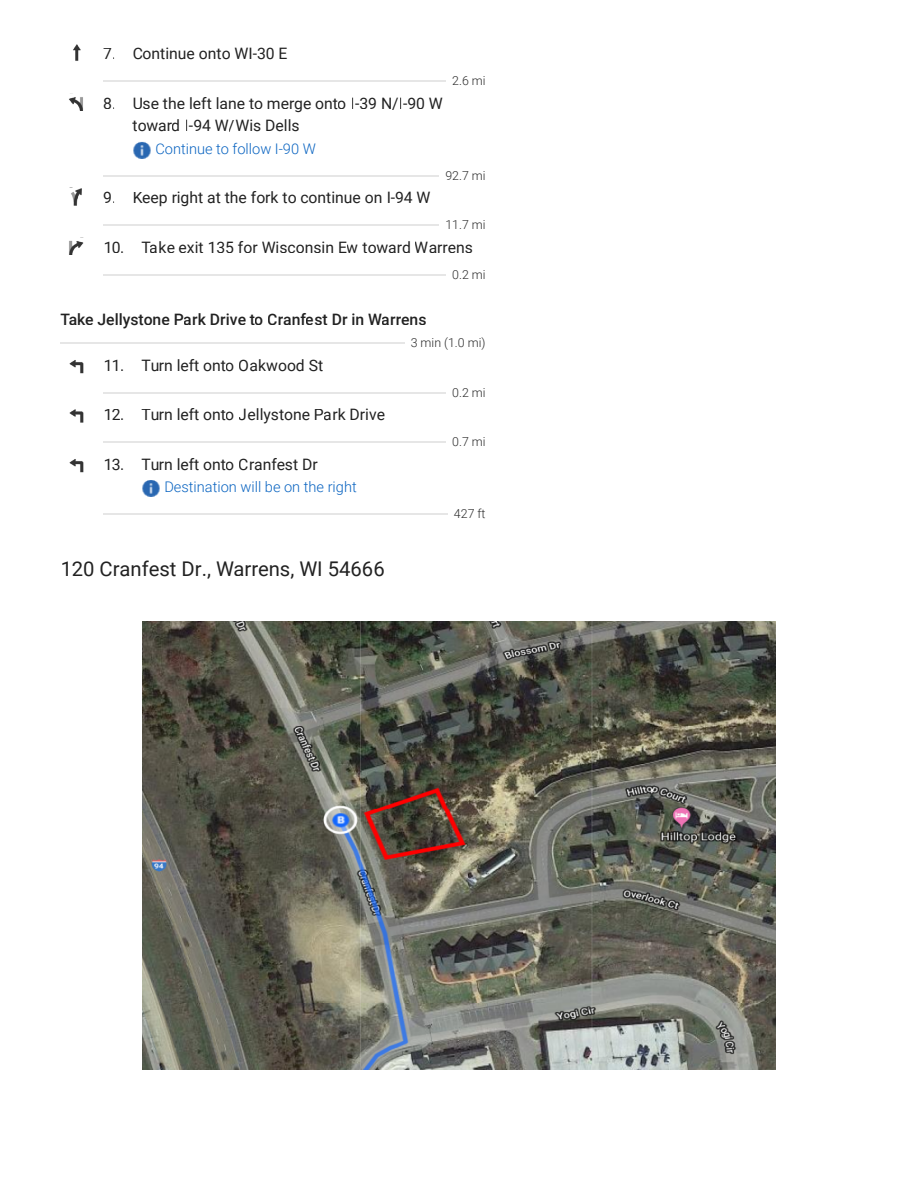
<style>
.page{position:relative;width:918px;height:1188px;background:#fff}
.page>*{position:absolute;margin:0;border:0;box-sizing:border-box;transform-origin:0 0}
.t1{font:20.25px "Roboto";color:#000}
.t2{font:15.75px/22.5px "Roboto";color:#000}
.t3{font:500 15.75px "Roboto";color:#000}
.t4{font:300 14.7px "Roboto";color:#0a64c1}
.t5{font:300 12.3px "Roboto";color:#2c2c2c}
</style>
<div class="page">
<img style="left:73px;top:44px;width:8px;height:17px">
<img style="left:69px;top:93px;width:14px;height:18px">
<img style="left:133px;top:141px;width:18px;height:17px">
<img style="left:71px;top:188px;width:11px;height:18px">
<img style="left:69px;top:237px;width:15px;height:18px">
<img style="left:69px;top:360px;width:15px;height:13px">
<img style="left:69px;top:409px;width:15px;height:14px">
<img style="left:69px;top:459px;width:15px;height:13px">
<img style="left:142px;top:480px;width:18px;height:17px">
<hr style="left:103px;top:81px;width:356px;height:1px;background:#e6e6e6">
<div style="left:446px;top:74px;width:40px;height:14px;background:#fff"></div>
<hr style="left:103px;top:175px;width:356px;height:1px;background:#e6e6e6">
<div style="left:440px;top:168px;width:46px;height:15px;background:#fff"></div>
<hr style="left:103px;top:225px;width:356px;height:1px;background:#e6e6e6">
<div style="left:440px;top:218px;width:46px;height:14px;background:#fff"></div>
<hr style="left:103px;top:274px;width:356px;height:1px;background:#e6e6e6">
<div style="left:446px;top:267px;width:40px;height:15px;background:#fff"></div>
<hr style="left:60px;top:343px;width:394px;height:1px;background:#e6e6e6">
<div style="left:405px;top:336px;width:81px;height:15px;background:#fff"></div>
<hr style="left:103px;top:392px;width:356px;height:1px;background:#e6e6e6">
<div style="left:446px;top:386px;width:40px;height:14px;background:#fff"></div>
<hr style="left:103px;top:442px;width:356px;height:1px;background:#e6e6e6">
<div style="left:446px;top:435px;width:40px;height:15px;background:#fff"></div>
<hr style="left:103px;top:514px;width:356px;height:1px;background:#e6e6e6">
<div style="left:448px;top:507px;width:38px;height:15px;background:#fff"></div>
<img style="left:142px;top:621px;width:633px;height:449px">
<p class="t2" style="left:103px;top:42px;width:186px">7. Continue onto WI-30 E</p>
<p class="t2" style="left:132px;top:91px;width:312px;text-indent:-29px">8. Use the left lane to merge onto I-39 N/I-90 W toward I-94 W/Wis Dells</p>
<p class="t4" style="left:155px;top:138px;width:162px">Continue to follow I-90 W</p>
<p class="t2" style="left:103px;top:186px;width:329px">9. Keep right at the fork to continue on I-94 W</p>
<p class="t2" style="left:103px;top:235px;width:371px">10. Take exit 135 for Wisconsin Ew toward Warrens</p>
<p class="t5" style="left:452px;top:72px;width:35px">2.6 mi</p>
<p class="t5" style="left:445px;top:167px;width:42px">92.7 mi</p>
<p class="t5" style="left:445px;top:216px;width:42px">11.7 mi</p>
<p class="t5" style="left:452px;top:266px;width:35px">0.2 mi</p>
<p class="t3" style="left:60px;top:308px;width:368px">Take Jellystone Park Drive to Cranfest Dr in Warrens</p>
<p class="t2" style="left:103px;top:353px;width:222px">11. Turn left onto Oakwood St</p>
<p class="t2" style="left:103px;top:403px;width:283px">12. Turn left onto Jellystone Park Drive</p>
<p class="t2" style="left:103px;top:452px;width:216px">13. Turn left onto Cranfest Dr</p>
<p class="t4" style="left:164px;top:477px;width:194px">Destination will be on the right</p>
<p class="t5" style="left:411px;top:334px;width:76px">3 min (1.0 mi)</p>
<p class="t5" style="left:452px;top:384px;width:35px">0.2 mi</p>
<p class="t5" style="left:452px;top:433px;width:35px">0.7 mi</p>
<p class="t1" style="left:60px;top:554px;width:326px">120 Cranfest Dr., Warrens, WI 54666</p>
<p class="t5" style="left:454px;top:505px;width:33px">427 ft</p>
</div>
